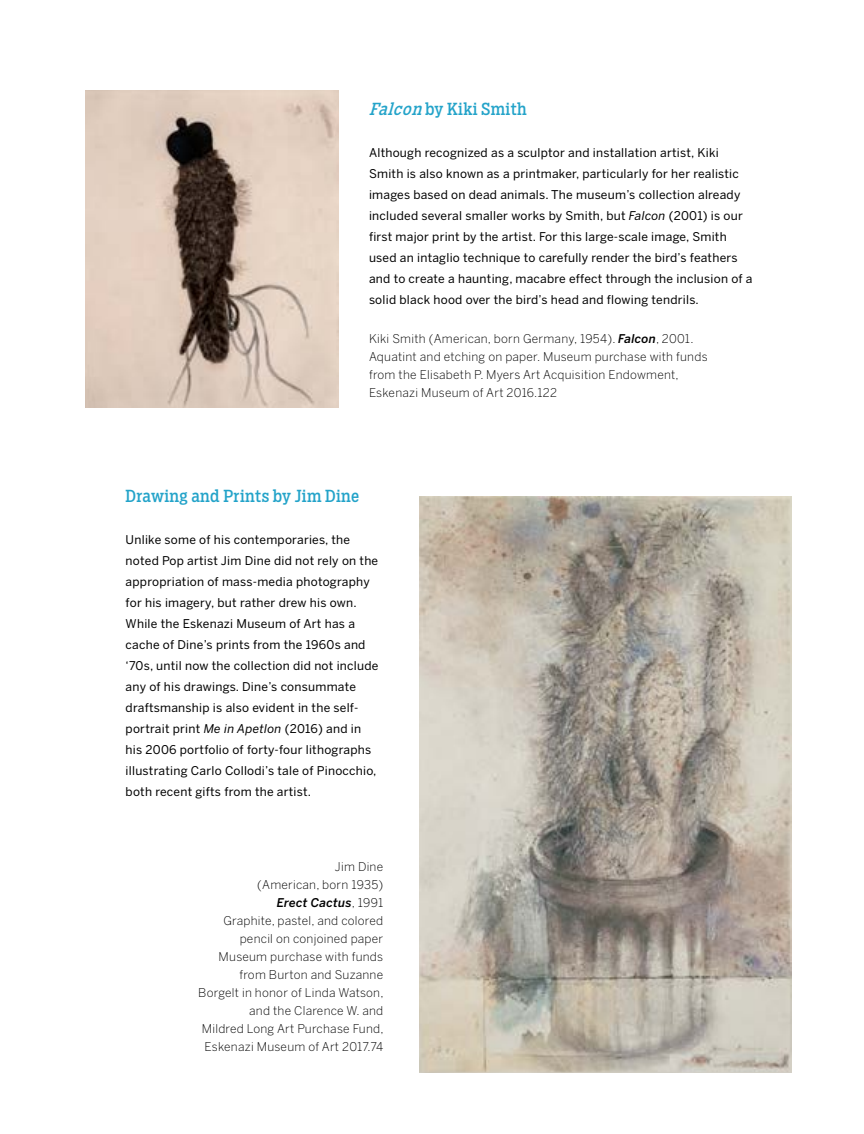
<style>
.page{position:relative;width:864px;height:1134px;background:#fff}
.page>*{position:absolute;margin:0;border:0;box-sizing:border-box;transform-origin:0 0}
.t1{font:16.5px "Salvo Serif Cond";letter-spacing:.02em;color:#23a3c9}
.t2{font:12px/21px "Benton Sans";letter-spacing:.02em;color:#000}
.t3{font:300 12px/18px "Benton Sans";letter-spacing:.02em;color:#000}
.s1{font-style:italic}
.s2{font-weight:500;font-style:italic}
</style>
<div class="page">
<img style="left:85px;top:90px;width:254px;height:318px">
<img style="left:419px;top:497px;width:373px;height:575px">
<h1 class="t1" style="left:369px;top:98px;width:159px"><span class="s1">Falcon</span> by Kiki Smith</h1>
<p class="t2" style="left:369px;top:142px;width:385px">Although recognized as a sculptor and installation artist, Kiki Smith is also known as a printmaker, particularly for her realistic images based on dead animals. The museum’s collection already included several smaller works by Smith, but <span class="s1">Falcon</span> (2001) is our first major print by the artist. For this large-scale image, Smith used an intaglio technique to carefully render the bird’s feathers and to create a haunting, macabre effect through the inclusion of a solid black hood over the bird’s head and flowing tendrils.</p>
<p class="t3" style="left:369px;top:329px;width:340px">Kiki Smith (American, born Germany, 1954). <span class="s2">Falcon</span>, 2001.<br>Aquatint and etching on paper. Museum purchase with funds from the Elisabeth P. Myers Art Acquisition Endowment, Eskenazi Museum of Art 2016.122</p>
<h1 class="t1" style="left:126px;top:485px;width:235px">Drawing and Prints by Jim Dine</h1>
<p class="t2" style="left:126px;top:529px;width:254px">Unlike some of his contemporaries, the noted Pop artist Jim Dine did not rely on the appropriation of mass-media photography for his imagery, but rather drew his own.<br>While the Eskenazi Museum of Art has a cache of Dine’s prints from the 1960s and ‘70s, until now the collection did not include any of his drawings. Dine’s consummate draftsmanship is also evident in the self&shy;portrait print <span class="s1">Me in Apetlon</span> (2016) and in his 2006 portfolio of forty-four lithographs illustrating Carlo Collodi’s tale of Pinocchio, both recent gifts from the artist.</p>
<p class="t3" style="left:198px;top:858px;width:187px;text-align:right">Jim Dine<br>(American, born 1935)<br><span class="s2">Erect Cactus</span>, 1991<br>Graphite, pastel, and colored pencil on conjoined paper<br>Museum purchase with funds from Burton and Suzanne<br>Borgelt in honor of Linda Watson, and the Clarence W. and<br>Mildred Long Art Purchase Fund,<br>Eskenazi Museum of Art 2017.74</p>
</div>
